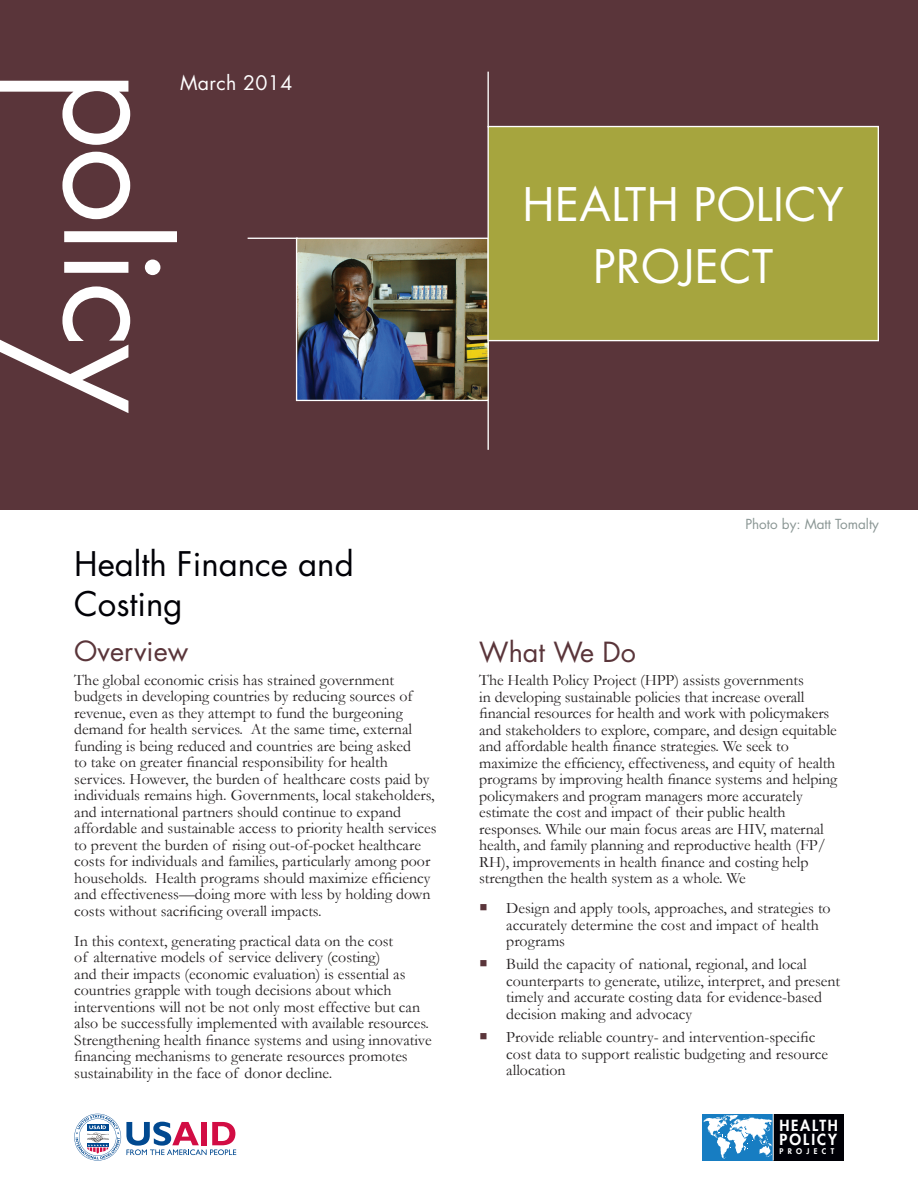
<style>
.page{position:relative;width:918px;height:1188px;background:#fff}
.page>*{position:absolute;margin:0;border:0;box-sizing:border-box;transform-origin:0 0}
.t1{font:45px/62.6px "Futura Std";letter-spacing:.01em;color:#fff;text-align:center}
.t2{font:33px/39.6px "Futura Std";color:#000006}
.t3{font:27px "Futura Std";color:#5a353a}
.t4{font:19.5px "Futura Std";letter-spacing:.02em;color:#fff}
.t5{font:15.9px/16.5px "Garamond";color:#231f20}
.t6{font:800 14.85px/14px "Futura Std";letter-spacing:.13em;color:#fff}
.t7{font:13.5px "Futura Std";color:#8a9694}
.t8{font:800 7.65px "Futura Std";letter-spacing:.565em;color:#fff}
</style>
<div class="page">
<div style="left:773px;top:1114px;width:71px;height:47px;background:#000006"></div>
<div style="left:703px;top:1114px;width:70px;height:47px;background:#177dc2"></div>
<svg style="left:703px;top:1115px;width:69px;height:44px"></svg>
<hr style="left:773px;top:1114px;width:1px;height:47px;background:#fff">
<svg style="left:74px;top:1114px;width:162px;height:47px"></svg>
<div style="left:0;top:0;width:918px;height:510px;background:#5a353a"></div>
<hr style="left:248px;top:238px;width:50px;height:1px;background:#fff">
<hr style="left:487px;top:72px;width:2px;height:55px;background:#fff">
<hr style="left:488px;top:400px;width:1px;height:50px;background:#fff">
<img style="left:298px;top:240px;width:189px;height:159px">
<div style="left:296px;top:238px;width:193px;height:163px;border:1px solid #fff"></div>
<svg style="left:0;top:81px;width:177px;height:332px"></svg>
<div style="left:488px;top:127px;width:390px;height:214px;background:#a6a53e"></div>
<div style="left:487px;top:126px;width:392px;height:215px;border:1px solid #fff"></div>
<p class="t4" style="left:180px;top:70px;width:114px">March 2014</p>
<h1 class="t1" style="left:523px;top:174px;width:323px">HEALTH POLICY<br>PROJECT</h1>
<h2 class="t2" style="left:74px;top:544px;width:281px">Health Finance and<br>Costing</h2>
<h3 class="t3" style="left:74px;top:634px;width:116px">Overview</h3>
<p class="t5" style="left:74px;top:671px;width:364px">The global economic crisis has strained government budgets in developing countries by reducing sources of revenue, even as they attempt to fund the burgeoning demand for health services. At the same time, external funding is being reduced and countries are being asked<br>to take on greater financial responsibility for health services. However, the burden of healthcare costs paid by individuals remains high. Governments, local stakeholders, and international partners should continue to expand affordable and sustainable access to priority health services to prevent the burden of rising out-of-pocket healthcare costs for individuals and families, particularly among poor households. Health programs should maximize efficiency and effectiveness—doing more with less by holding down costs without sacrificing overall impacts.</p>
<p class="t5" style="left:74px;top:932px;width:359px">In this context, generating practical data on the cost<br>of alternative models of service delivery (costing)<br>and their impacts (economic evaluation) is essential as countries grapple with tough decisions about which interventions will not be not only most effective but can also be successfully implemented with available resources.<br>Strengthening health finance systems and using innovative financing mechanisms to generate resources promotes sustainability in the face of donor decline.</p>
<p class="t7" style="left:745px;top:515px;width:135px">Photo by: Matt Tomalty</p>
<h3 class="t3" style="left:479px;top:635px;width:158px">What We Do</h3>
<p class="t5" style="left:479px;top:671px;width:359px">The Health Policy Project (HPP) assists governments<br>in developing sustainable policies that increase overall financial resources for health and work with policymakers and stakeholders to explore, compare, and design equitable and affordable health finance strategies. We seek to maximize the efficiency, effectiveness, and equity of health programs by improving health finance systems and helping policymakers and program managers more accurately estimate the cost and impact of their public health responses. While our main focus areas are HIV, maternal health, and family planning and reproductive health (FP/ RH), improvements in health finance and costing help strengthen the health system as a whole. We</p>
<p class="t5" style="left:506px;top:899px;width:326px">Design and apply tools, approaches, and strategies to accurately determine the cost and impact of health programs</p>
<p class="t5" style="left:506px;top:956px;width:336px">Build the capacity of national, regional, and local counterparts to generate, utilize, interpret, and present timely and accurate costing data for evidence-based decision making and advocacy</p>
<p class="t5" style="left:506px;top:1028px;width:323px">Provide reliable country- and intervention-specific cost data to support realistic budgeting and resource allocation</p>
<p class="t6" style="left:780px;top:1119px;width:60px">HEALTH<br>POLICY</p>
<p class="t8" style="left:780px;top:1147px;width:56px">PROJECT</p>
</div>
